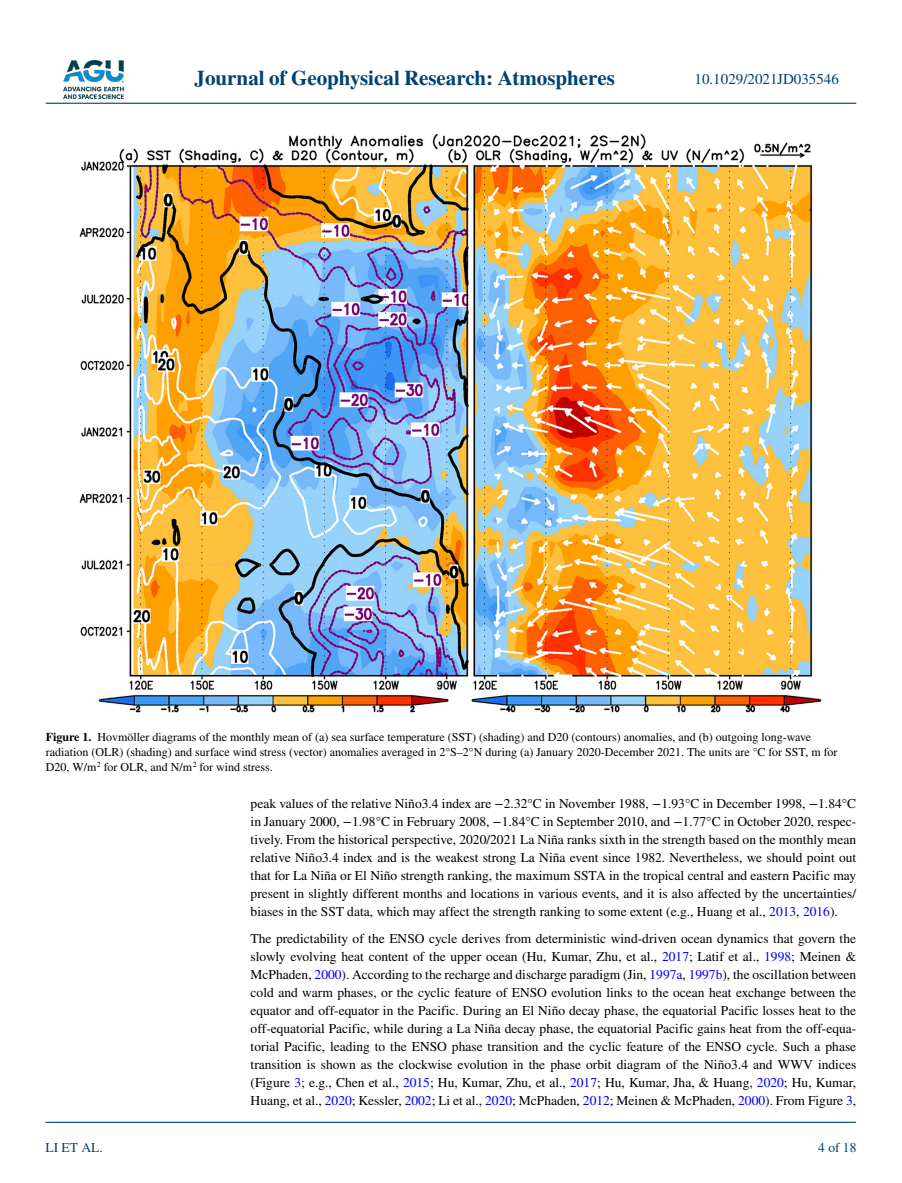
<style>
.page{position:relative;width:902px;height:1183px;background:#fff}
.page>*{position:absolute;margin:0;border:0;box-sizing:border-box;transform-origin:0 0}
.t1{font:700 21px "STIX";color:#004174}
.t2{font:15px "STIX";color:#004174}
.t3{font:13.5px/18px "STIX";color:#000;text-align:justify}
.t4{font:13.5px "STIX";color:#004174}
.t5{font:12px/15px "STIX";color:#000}
.s1{font-weight:700}
.s2{color:#00f}
</style>
<div class="page">
<img style="left:63px;top:60px;width:60px;height:39px">
<hr style="left:46px;top:103px;width:810px;height:1px;background:#004174">
<hr style="left:45px;top:1121px;width:810px;height:1px;background:#004174">
<img style="left:79px;top:134px;width:742px;height:578px">
<h1 class="t1" style="left:194px;top:66px;width:422px">Journal of Geophysical Research: Atmospheres</h1>
<p class="t2" style="left:694px;top:69px;width:146px">10.1029/2021JD035546</p>
<p class="t5" style="left:46px;top:729px;width:793px"><span class="s1">Figure 1.</span> Hovmöller diagrams of the monthly mean of (a) sea surface temperature (SST) (shading) and D20 (contours) anomalies, and (b) outgoing long-wave radiation (OLR) (shading) and surface wind stress (vector) anomalies averaged in 2°S–2°N during (a) January 2020-December 2021. The units are °C for SST, m for<br>D20, W/m<sup>2</sup> for OLR, and N/m<sup>2</sup> for wind stress.</p>
<p class="t4" style="left:45px;top:1138px;width:59px">LI ET AL.</p>
<p class="t3" style="left:250px;top:795px;width:607px">peak values of the relative Niño3.4 index are −2.32°C in November 1988, −1.93°C in December 1998, −1.84°C in January 2000, −1.98°C in February 2008, −1.84°C in September 2010, and −1.77°C in October 2020, respec&shy;tively. From the historical perspective, 2020/2021 La Niña ranks sixth in the strength based on the monthly mean relative Niño3.4 index and is the weakest strong La Niña event since 1982. Nevertheless, we should point out that for La Niña or El Niño strength ranking, the maximum SSTA in the tropical central and eastern Pacific may present in slightly different months and locations in various events, and it is also affected by the uncertainties/ biases in the SST data, which may affect the strength ranking to some extent (e.g., Huang et al., <span class="s2">2013</span>, <span class="s2">2016</span>).</p>
<p class="t3" style="left:250px;top:930px;width:607px">The predictability of the ENSO cycle derives from deterministic wind-driven ocean dynamics that govern the slowly evolving heat content of the upper ocean (Hu, Kumar, Zhu, et al., <span class="s2">2017</span>; Latif et al., <span class="s2">1998</span>; Meinen &amp; McPhaden, <span class="s2">2000</span>). According to the recharge and discharge paradigm (Jin, <span class="s2">1997a</span>, <span class="s2">1997b</span>), the oscillation between cold and warm phases, or the cyclic feature of ENSO evolution links to the ocean heat exchange between the equator and off-equator in the Pacific. During an El Niño decay phase, the equatorial Pacific losses heat to the off-equatorial Pacific, while during a La Niña decay phase, the equatorial Pacific gains heat from the off-equa&shy;torial Pacific, leading to the ENSO phase transition and the cyclic feature of the ENSO cycle. Such a phase transition is shown as the clockwise evolution in the phase orbit diagram of the Niño3.4 and WWV indices (Figure <span class="s2">3</span>; e.g., Chen et al., <span class="s2">2015</span>; Hu, Kumar, Zhu, et al., <span class="s2">2017</span>; Hu, Kumar, Jha, &amp; Huang, <span class="s2">2020</span>; Hu, Kumar, Huang, et al., <span class="s2">2020</span>; Kessler, <span class="s2">2002</span>; Li et al., <span class="s2">2020</span>; McPhaden, <span class="s2">2012</span>; Meinen &amp; McPhaden, <span class="s2">2000</span>). From Figure <span class="s2">3</span>,</p>
<p class="t4" style="left:818px;top:1138px;width:40px">4 of 18</p>
</div>
